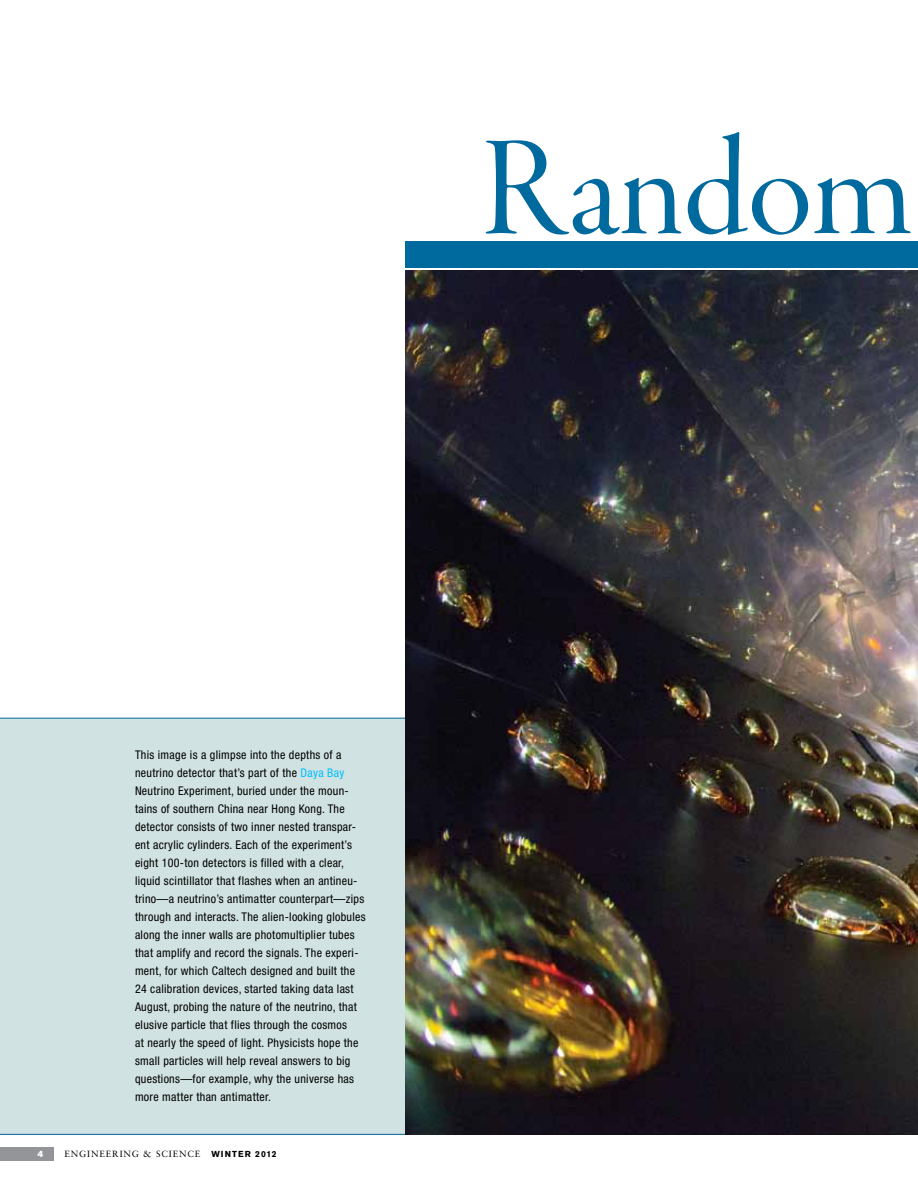
<style>
.page{position:relative;width:918px;height:1188px;background:#fff}
.page>*{position:absolute;margin:0;border:0;box-sizing:border-box;transform-origin:0 0}
.t1{font:146.25px "Garamond Premr Pro Disp";letter-spacing:-.005em;color:#006a9e}
.t2{font:condensed 12px/18px "Helvetica Neue";letter-spacing:.025em;color:#000}
.t3{font:9px "Sabon LT Std";letter-spacing:.1em;color:#000}
.t4{font:9px "Akzidenz Grotesk Pro Super";color:#fff}
.s1{color:#00bfff}
.s2{font-family:"Akzidenz Grotesk Pro";font-weight:700;font-size:8.7px}
</style>
<div class="page">
<div style="left:0;top:719px;width:442px;height:416px;background:#d0e2e1"></div>
<hr style="left:0;top:1134px;width:918px;height:1px;background:#006a9e">
<div style="left:405px;top:241px;width:513px;height:27px;background:#006a9e"></div>
<img style="left:405px;top:271px;width:513px;height:864px">
<div style="left:0;top:1147px;width:54px;height:14px;background:#939598"></div>
<hr style="left:0;top:718px;width:405px;height:1px;background:#006a9e">
<h1 class="t1" style="left:481px;top:109px;width:433px">Random</h1>
<p class="t2" style="left:135px;top:745px;width:232px">This image is a glimpse into the depths of a neutrino detector that’s part of the <span class="s1">Daya Bay </span>Neutrino Experiment, buried under the moun&shy;tains of southern China near Hong Kong. The detector consists of two inner nested transpar&shy;ent acrylic cylinders. Each of the experiment’s eight 100-ton detectors is filled with a clear, liquid scintillator that flashes when an antineu&shy;trino—a neutrino’s antimatter counterpart—zips through and interacts. The alien-looking globules along the inner walls are photomultiplier tubes that amplify and record the signals. The experi&shy;ment, for which Caltech designed and built the 24 calibration devices, started taking data last August, probing the nature of the neutrino, that elusive particle that flies through the cosmos<br>at nearly the speed of light. Physicists hope the small particles will help reveal answers to big questions—for example, why the universe has more matter than antimatter.</p>
<p class="t4" style="left:38px;top:1148px;width:7px">4</p>
<p class="t3" style="left:65px;top:1149px;width:214px">ENGINEERING &amp; SCIENCE <span class="s2">WINTER 2012</span></p>
</div>
